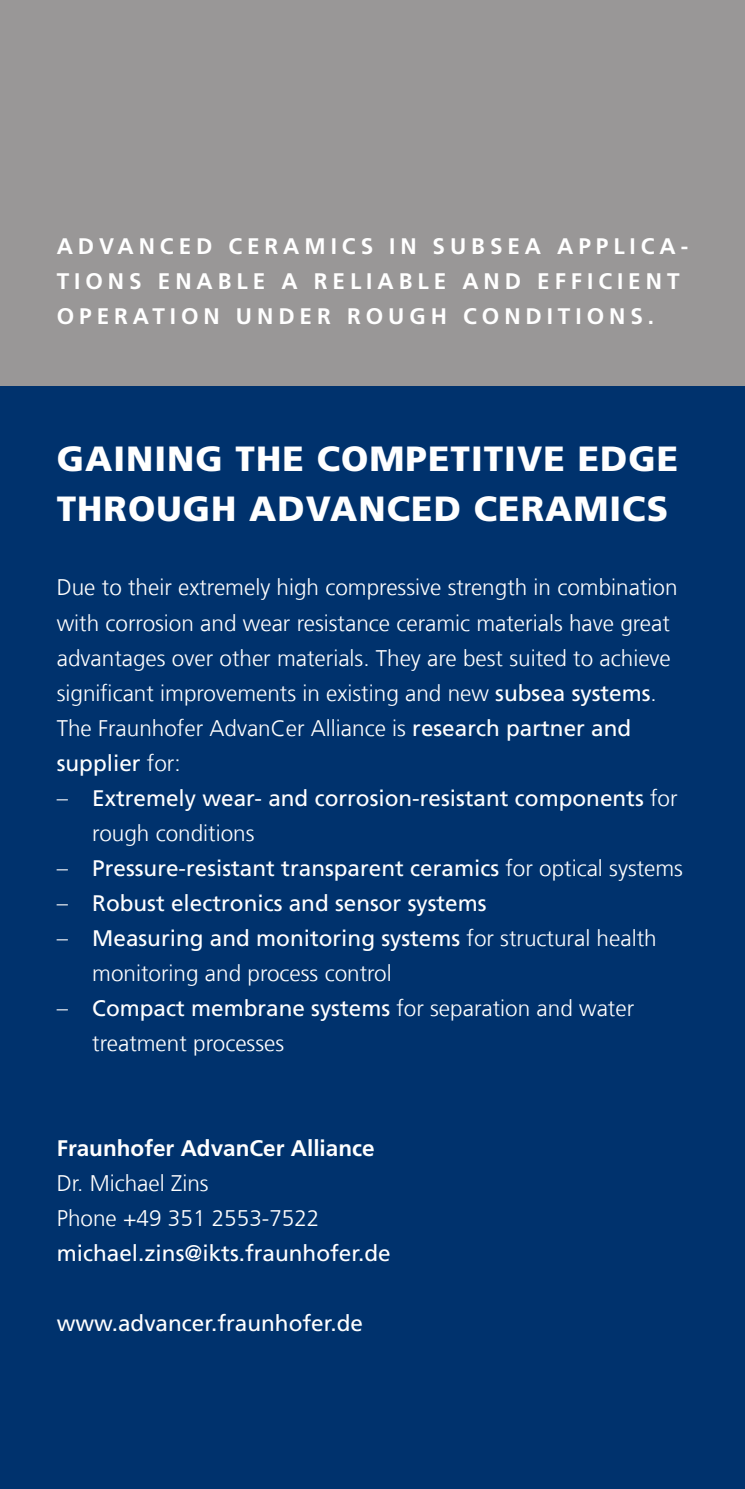
<style>
.page{position:relative;width:745px;height:1489px;background:#fff}
.page>*{position:absolute;margin:0;border:0;box-sizing:border-box;transform-origin:0 0}
.t1{font:900 35px/50px "Frutiger LT Com";letter-spacing:.03em;color:#fff}
.t2{font:300 22.5px/35px "Frutiger LT Com";color:#fff}
.t3{font:22.5px/35px "Frutiger LT Com";color:#fff}
.t4{font:700 22.5px/35px "Frutiger LT Com";letter-spacing:.22em;color:#fff}
.t5{font:700 22.5px "Frutiger LT Com";color:#fff}
.s1{font-weight:400}
.s2{font-weight:300}
</style>
<div class="page">
<div style="left:0;top:385px;width:744px;height:1103px;background:#00326d"></div>
<div style="left:0;top:0;width:744px;height:385px;background:#999797"></div>
<p class="t4" style="left:57px;top:229px;width:632px">ADVANCED CERAMICS IN SUBSEA APPLICA-<br>TIONS ENABLE A RELIABLE AND EFFICIENT<br>OPERATION UNDER ROUGH CONDITIONS.</p>
<h1 class="t1" style="left:57px;top:434px;width:622px">GAINING THE COMPETITIVE EDGE<br>THROUGH ADVANCED CERAMICS</h1>
<p class="t2" style="left:57px;top:570px;width:622px">Due to their extremely high compressive strength in combination with corrosion and wear resistance ceramic materials have great advantages over other materials. They are best suited to achieve significant improvements in existing and new <span class="s1">subsea systems</span>.<br>The Fraunhofer AdvanCer Alliance is <span class="s1">research partner and supplier</span> for:</p>
<p class="t3" style="left:92px;top:780px;width:586px;text-indent:-35px"><span class="s2">–</span> Extremely wear- and corrosion-resistant components <span class="s2">for rough conditions</span></p>
<p class="t3" style="left:57px;top:850px;width:627px"><span class="s2">–</span> Pressure-resistant transparent ceramics <span class="s2">for optical systems</span></p>
<p class="t3" style="left:57px;top:885px;width:431px"><span class="s2">–</span> Robust electronics and sensor systems</p>
<p class="t2" style="left:92px;top:920px;width:565px;text-indent:-35px">– <span class="s1">Measuring and monitoring systems</span> for structural health monitoring and process control</p>
<p class="t2" style="left:92px;top:990px;width:543px;text-indent:-35px">– <span class="s1">Compact membrane systems</span> for separation and water treatment processes</p>
<p class="t5" style="left:57px;top:1134px;width:319px">Fraunhofer AdvanCer Alliance</p>
<p class="t2" style="left:57px;top:1165px;width:264px">Dr. Michael Zins<br>Phone +49 351 2553-7522</p>
<p class="t3" style="left:57px;top:1235px;width:335px">michael.zins@ikts.fraunhofer.de</p>
<p class="t3" style="left:57px;top:1305px;width:307px">www.advancer.fraunhofer.de</p>
</div>
